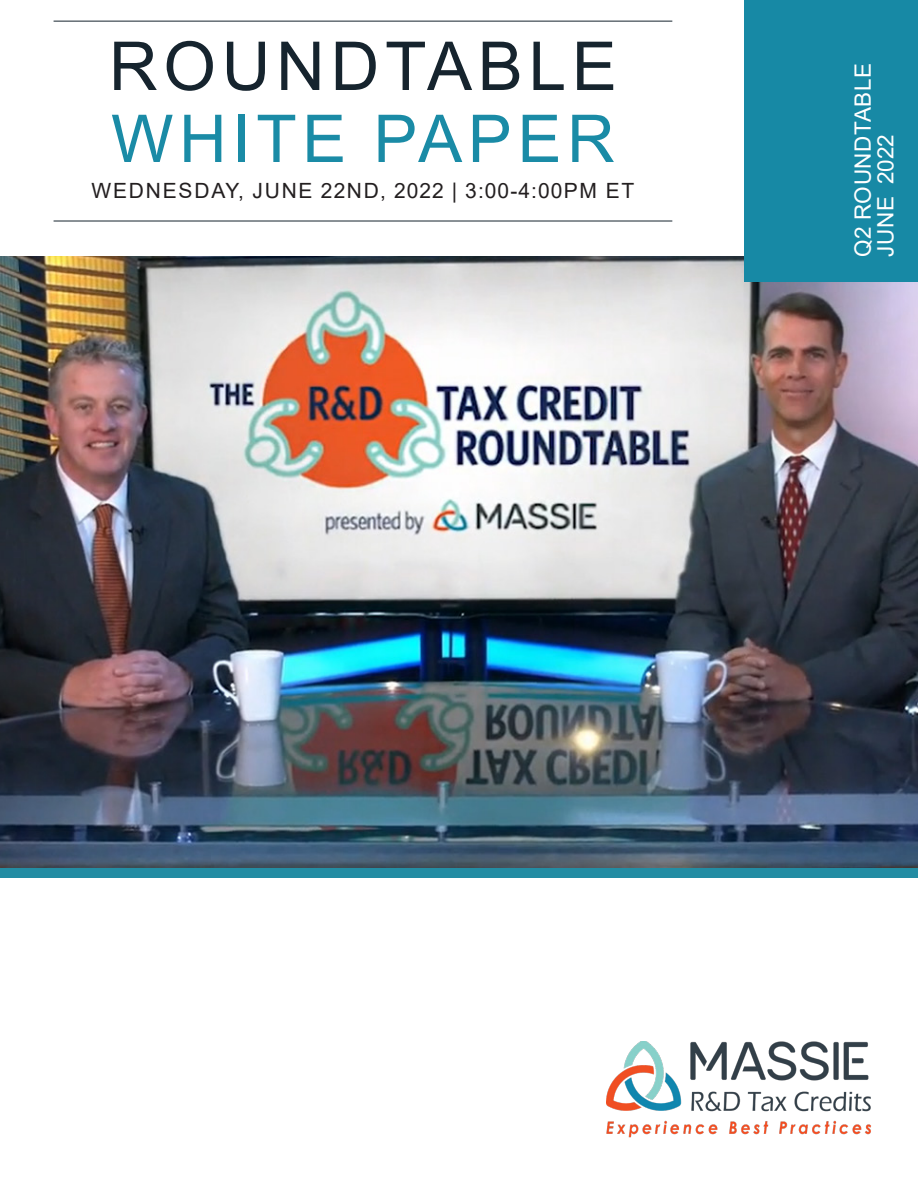
<style>
.page{position:relative;width:918px;height:1188px;background:#fff}
.page>*{position:absolute;margin:0;border:0;box-sizing:border-box;transform-origin:0 0}
.Large_Title{font:67.5px "Arial";letter-spacing:.085em;color:#16242e}
.Large_Title-2{font:66px "Arial";letter-spacing:.085em;color:#1a8ba6}
.Title_-_Align_Left{font:22.5px "Arial";letter-spacing:.025em;color:#fff}
.Large_Title-3{font:21px "Arial";letter-spacing:.085em;color:#231f20}
</style>
<div class="page">
<img style="left:0;top:256px;width:918px;height:612px">
<hr style="left:54px;top:21px;width:618px;height:1px;background:#16242e">
<hr style="left:54px;top:221px;width:618px;height:1px;background:#16242e">
<div style="left:745px;top:0;width:173px;height:282px;background:#1789a5"></div>
<img style="left:606px;top:1041px;width:265px;height:97px">
<p class="Large_Title" style="left:109px;top:20px;width:509px">ROUNDTABLE</p>
<p class="Large_Title-2" style="left:111px;top:93px;width:505px">WHITE PAPER</p>
<p class="Large_Title-3" style="left:91px;top:176px;width:544px">WEDNESDAY, JUNE 22ND, 2022 | 3:00-4:00PM ET</p>
<p class="Title_-_Align_Left" style="left:848px;top:257px;width:195px;rotate:-90deg">Q2 ROUNDTABLE</p>
<p class="Title_-_Align_Left" style="left:870px;top:257px;width:124px;rotate:-90deg">JUNE 2022</p>
</div>
